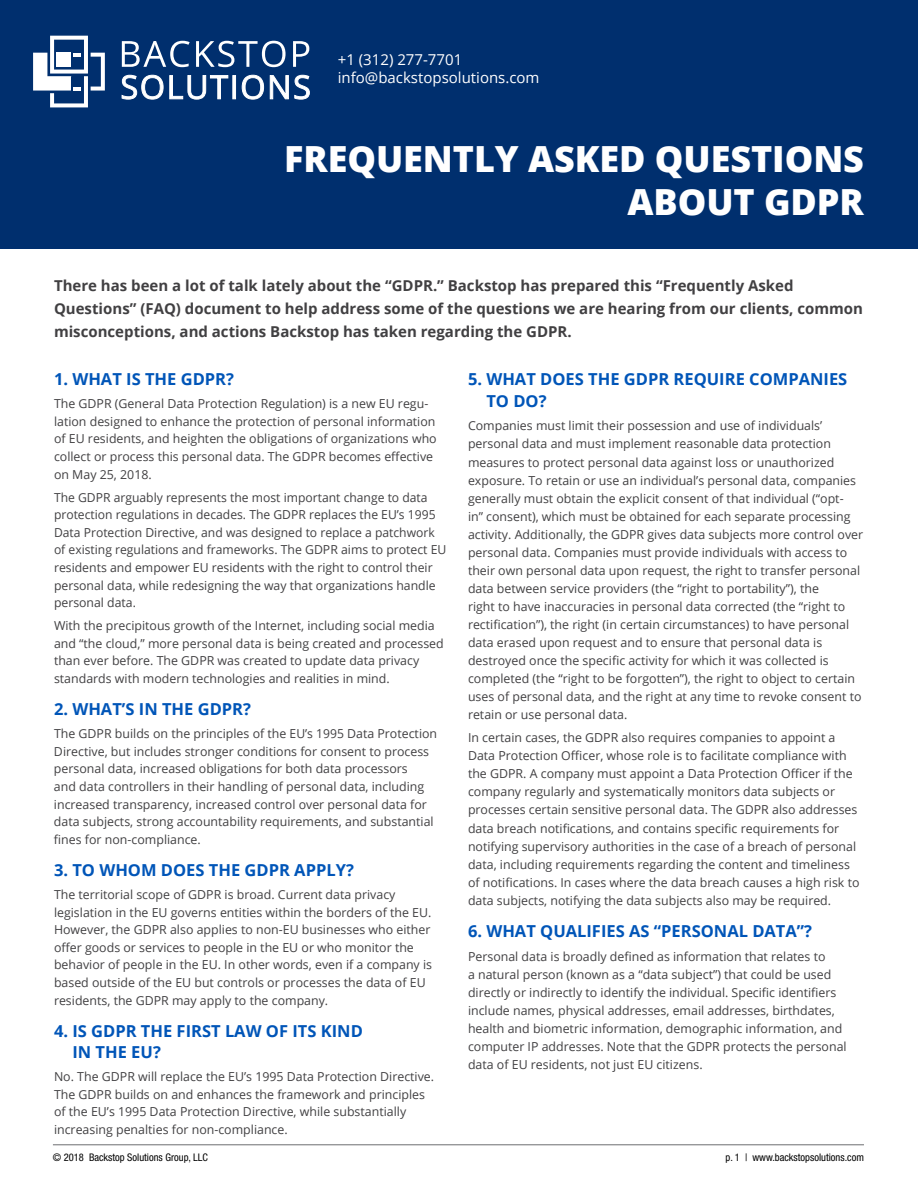
<style>
.page{position:relative;width:918px;height:1188px;background:#fff}
.page>*{position:absolute;margin:0;border:0;box-sizing:border-box;transform-origin:0 0}
.t1{font:800 36px/43.2px "Open Sans";color:#fff;text-align:right}
.t2{font:700 16.5px/21.3px "Open Sans";color:#0055b8}
.t3{font:700 15px/22.8px "Open Sans";color:#414042}
.t4{font:15px/18px "Open Sans";color:#fff}
.t5{font:12.3px/18px "Open Sans";color:#414042}
.t6{font:condensed 10.5px "Helvetica Neue LT Std";color:#000}
</style>
<div class="page">
<hr style="left:53px;top:1145px;width:811px;height:1px;background:#6d6e71">
<div style="left:0;top:0;width:918px;height:248px;background:#002f6e"></div>
<svg style="left:33px;top:36px;width:72px;height:71px"></svg>
<svg style="left:122px;top:41px;width:68px;height:26px"></svg>
<svg style="left:196px;top:41px;width:90px;height:26px"></svg>
<svg style="left:293px;top:41px;width:16px;height:26px"></svg>
<svg style="left:122px;top:75px;width:41px;height:24px"></svg>
<svg style="left:170px;top:75px;width:58px;height:24px"></svg>
<hr style="left:233px;top:76px;width:3px;height:23px;background:#fff">
<svg style="left:242px;top:75px;width:22px;height:24px"></svg>
<svg style="left:270px;top:75px;width:19px;height:24px"></svg>
<svg style="left:295px;top:75px;width:14px;height:24px"></svg>
<p class="t4" style="left:338px;top:51px;width:203px">+1 (312) 277-7701 info@backstopsolutions.com</p>
<h1 class="t1" style="left:284px;top:135px;width:581px">FREQUENTLY ASKED QUESTIONS<br>ABOUT GDPR</h1>
<p class="t3" style="left:54px;top:274px;width:811px">There has been a lot of talk lately about the “GDPR.” Backstop has prepared this “Frequently Asked<br>Questions” (FAQ) document to help address some of the questions we are hearing from our clients, common misconceptions, and actions Backstop has taken regarding the GDPR.</p>
<h2 class="t2" style="left:54px;top:368px;width:182px">1. WHAT IS THE GDPR?</h2>
<p class="t5" style="left:54px;top:395px;width:384px;line-height:17.5px">The GDPR (General Data Protection Regulation) is a new EU regu&shy;lation designed to enhance the protection of personal information of EU residents, and heighten the obligations of organizations who collect or process this personal data. The GDPR becomes effective on May 25, 2018.</p>
<p class="t5" style="left:54px;top:488px;width:394px;line-height:17.5px">The GDPR arguably represents the most important change to data protection regulations in decades. The GDPR replaces the EU’s 1995<br>Data Protection Directive, and was designed to replace a patchwork of existing regulations and frameworks. The GDPR aims to protect EU residents and empower EU residents with the right to control their personal data, while redesigning the way that organizations handle personal data.</p>
<p class="t5" style="left:54px;top:617px;width:391px;line-height:17.5px">With the precipitous growth of the Internet, including social media and “the cloud,” more personal data is being created and processed than ever before. The GDPR was created to update data privacy standards with modern technologies and realities in mind.</p>
<h2 class="t2" style="left:54px;top:698px;width:199px">2. WHAT’S IN THE GDPR?</h2>
<p class="t5" style="left:54px;top:725px;width:385px;line-height:17.5px">The GDPR builds on the principles of the EU’s 1995 Data Protection Directive, but includes stronger conditions for consent to process personal data, increased obligations for both data processors<br>and data controllers in their handling of personal data, including increased transparency, increased control over personal data for data subjects, strong accountability requirements, and substantial fines for non-compliance.</p>
<h2 class="t2" style="left:54px;top:859px;width:301px">3. TO WHOM DOES THE GDPR APPLY?</h2>
<p class="t5" style="left:54px;top:885px;width:380px;line-height:17.5px">The territorial scope of GDPR is broad. Current data privacy legislation in the EU governs entities within the borders of the EU.<br>However, the GDPR also applies to non-EU businesses who either offer goods or services to people in the EU or who monitor the behavior of people in the EU. In other words, even if a company is based outside of the EU but controls or processes the data of EU residents, the GDPR may apply to the company.</p>
<h2 class="t2" style="left:72px;top:1020px;width:292px;text-indent:-18px">4. IS GDPR THE FIRST LAW OF ITS KIND<br>IN THE EU?</h2>
<p class="t5" style="left:54px;top:1068px;width:382px;line-height:17.5px">No. The GDPR will replace the EU’s 1995 Data Protection Directive.<br>The GDPR builds on and enhances the framework and principles of the EU’s 1995 Data Protection Directive, while substantially increasing penalties for non-compliance.</p>
<h2 class="t2" style="left:486px;top:368px;width:362px;line-height:21.8px;text-indent:-18px">5. WHAT DOES THE GDPR REQUIRE COMPANIES<br>TO DO?</h2>
<p class="t5" style="left:468px;top:417px;width:397px">Companies must limit their possession and use of individuals’ personal data and must implement reasonable data protection measures to protect personal data against loss or unauthorized exposure. To retain or use an individual’s personal data, companies generally must obtain the explicit consent of that individual (“opt-<br>in” consent), which must be obtained for each separate processing activity. Additionally, the GDPR gives data subjects more control over personal data. Companies must provide individuals with access to their own personal data upon request, the right to transfer personal data between service providers (the “right to portability”), the<br>right to have inaccuracies in personal data corrected (the “right to rectification”), the right (in certain circumstances) to have personal data erased upon request and to ensure that personal data is destroyed once the specific activity for which it was collected is completed (the “right to be forgotten”), the right to object to certain uses of personal data, and the right at any time to revoke consent to retain or use personal data.</p>
<p class="t5" style="left:468px;top:729px;width:393px">In certain cases, the GDPR also requires companies to appoint a Data Protection Officer, whose role is to facilitate compliance with the GDPR. A company must appoint a Data Protection Officer if the company regularly and systematically monitors data subjects or processes certain sensitive personal data. The GDPR also addresses data breach notifications, and contains specific requirements for notifying supervisory authorities in the case of a breach of personal data, including requirements regarding the content and timeliness of notifications. In cases where the data breach causes a high risk to data subjects, notifying the data subjects also may be required.</p>
<h2 class="t2" style="left:468px;top:920px;width:346px">6. WHAT QUALIFIES AS “PERSONAL DATA”?</h2>
<p class="t5" style="left:468px;top:947px;width:380px">Personal data is broadly defined as information that relates to<br>a natural person (known as a “data subject”) that could be used directly or indirectly to identify the individual. Specific identifiers include names, physical addresses, email addresses, birthdates, health and biometric information, demographic information, and computer IP addresses. Note that the GDPR protects the personal data of EU residents, not just EU citizens.</p>
<p class="t6" style="left:53px;top:1151px;width:157px">© 2018 Backstop Solutions Group, LLC</p>
<p class="t6" style="left:725px;top:1151px;width:140px">p. 1 | www.backstopsolutions.com</p>
</div>
